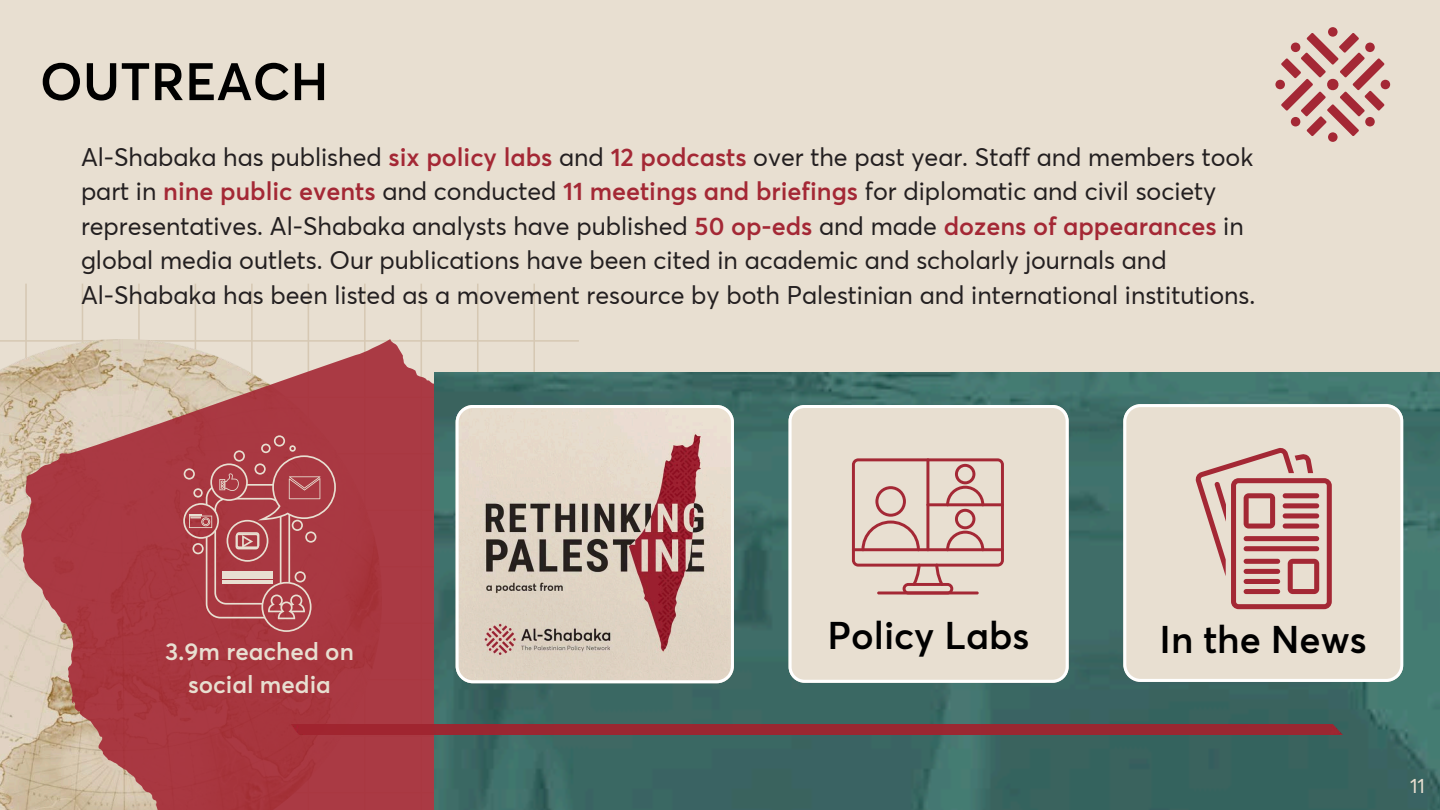
<style>
.page{position:relative;width:1440px;height:810px;background:#e8dfd1}
.page>*{position:absolute;margin:0;border:0;box-sizing:border-box;transform-origin:0 0}
.t1{font:600 52px "Averta";color:#000}
.t2{font:600 37.7px "Averta";color:#000}
.t3{font:25px/34.5px "Averta";color:#231f20}
.t4{font:600 24px/33px "Averta";color:#e8dfd1;text-align:center}
.t5{font:20px "Averta";color:#e8dfd1}
.s1{font-weight:600;color:#a42835}
</style>
<div class="page">
<svg style="left:25px;top:284px;width:554px;height:154px"></svg>
<img style="left:0;top:340px;width:382px;height:470px">
<svg style="left:243px;top:438px;width:192px;height:372px;background:#a83841"></svg>
<img style="left:435px;top:373px;width:1005px;height:437px">
<img style="left:234px;top:724px;width:1122px;height:11px">
<svg style="left:1275px;top:27px;width:115px;height:115px"></svg>
<svg style="left:456px;top:405px;width:278px;height:278px"></svg>
<svg style="left:789px;top:405px;width:279px;height:277px"></svg>
<svg style="left:852px;top:458px;width:152px;height:136px"></svg>
<hr style="left:877px;top:592px;width:102px;height:2px;background:#a42835">
<svg style="left:183px;top:435px;width:153px;height:197px;background:#b04e54"></svg>
<svg style="left:1123px;top:404px;width:280px;height:278px"></svg>
<svg style="left:1195px;top:447px;width:137px;height:162px"></svg>
<p class="t1" style="left:40px;top:45px;width:290px">OUTREACH</p>
<p class="t3" style="left:81px;top:139px;width:1174px">Al-Shabaka has published <span class="s1">six policy labs</span> and <span class="s1">12 podcasts</span> over the past year. Staff and members took part in <span class="s1">nine public events</span> and conducted <span class="s1">11 meetings and briefings</span> for diplomatic and civil society representatives. Al-Shabaka analysts have published <span class="s1">50 op-eds</span> and made <span class="s1">dozens of appearances</span> in global media outlets. Our publications have been cited in academic and scholarly journals and</p>
<p class="t3" style="left:81px;top:277px;width:1176px">Al-Shabaka has been listed as a movement resource by both Palestinian and international institutions.</p>
<h3 class="t4" style="left:165px;top:634px;width:190px">3.9m reached on social media</h3>
<p class="t2" style="left:828px;top:609px;width:203px">Policy Labs</p>
<p class="t2" style="left:1160px;top:613px;width:209px">In the News</p>
<p class="t5" style="left:1410px;top:772px;width:16px">11</p>
</div>
